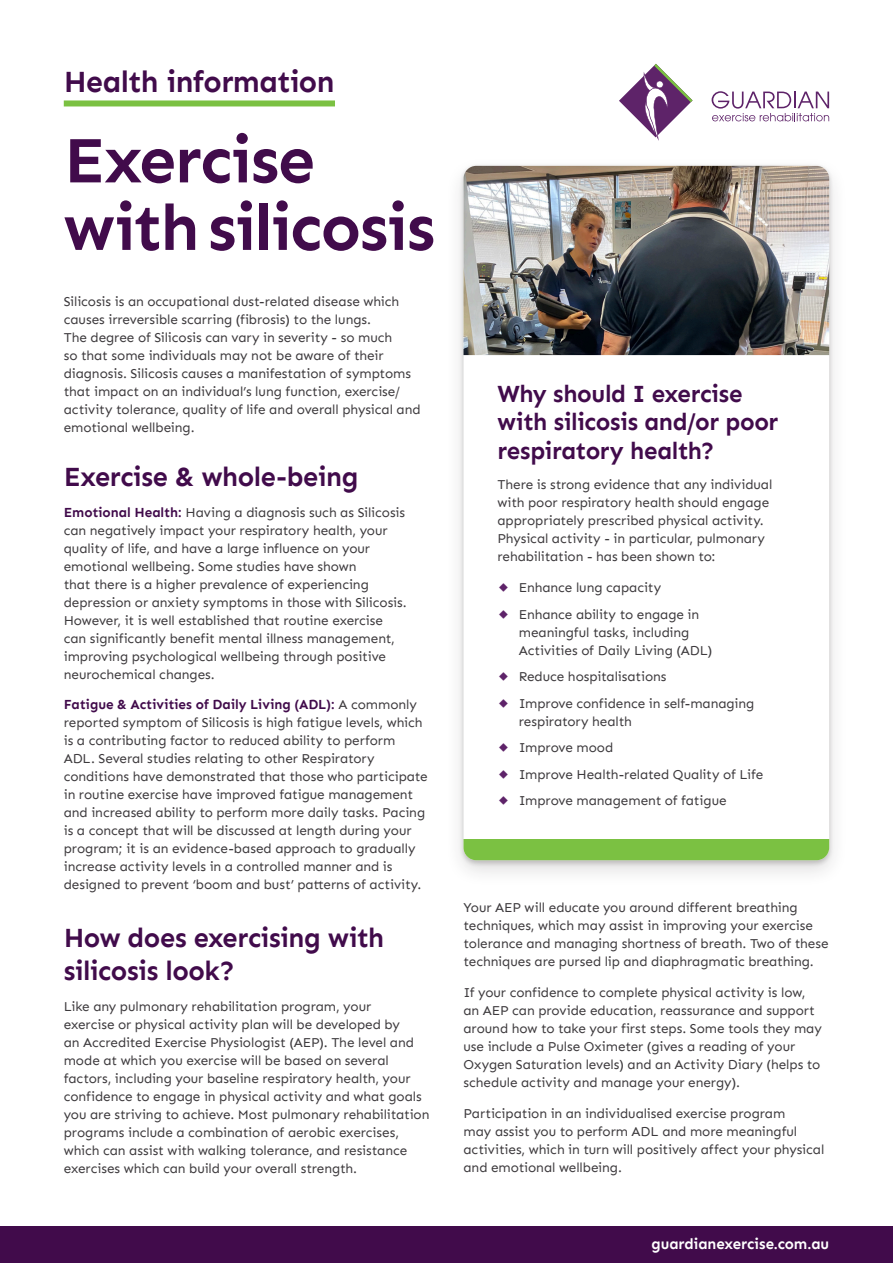
<style>
.page{position:relative;width:893px;height:1263px;background:#fff}
.page>*{position:absolute;margin:0;border:0;box-sizing:border-box;transform-origin:0 0}
.t1{font:700 66px/67.5px "Sen";letter-spacing:-.025em;color:#410b4b}
.t2{font:700 30px "Sen";letter-spacing:-.025em;color:#410b4b}
.t3{font:700 27px/32.4px "Sen";letter-spacing:-.015em;color:#410b4b}
.t4{font:700 24px/28.5px "Sen";letter-spacing:-.015em;color:#410b4b}
.Body_MASTER{font:700 15px "Sen";letter-spacing:-.005em;color:#fff}
.Body_MASTER-2{font:13.5px/18px "Sen";letter-spacing:-.005em;color:#3d3a3d}
.s1{font-weight:700;color:#410b4b}
</style>
<div class="page">
<div style="left:64px;top:100px;width:271px;height:6px;background:#7bc142"></div>
<div style="left:445px;top:156px;width:403px;height:731px;background:#231f20;opacity:.15"></div>
<div style="left:463px;top:166px;width:366px;height:694px;background:#fff;border-radius:13px"></div>
<img style="left:463px;top:166px;width:366px;height:189px">
<div style="left:463px;top:839px;width:366px;height:21px;background:#7bc142"></div>
<svg style="left:712px;top:91px;width:117px;height:30px"></svg>
<svg style="left:619px;top:64px;width:74px;height:77px"></svg>
<div style="left:0;top:1227px;width:893px;height:36px;background:#410b4b"></div>
<h2 class="t2" style="left:64px;top:65px;width:272px">Health information</h2>
<h1 class="t1" style="left:64px;top:127px;width:373px">Exercise with silicosis</h1>
<p class="Body_MASTER-2" style="left:64px;top:293px;width:358px">Silicosis is an occupational dust-related disease which causes irreversible scarring (fibrosis) to the lungs.<br>The degree of Silicosis can vary in severity - so much<br>so that some individuals may not be aware of their diagnosis. Silicosis causes a manifestation of symptoms that impact on an individual’s lung function, exercise/ activity tolerance, quality of life and overall physical and emotional wellbeing.</p>
<h3 class="t3" style="left:64px;top:461px;width:296px">Exercise &amp; whole-being</h3>
<p class="Body_MASTER-2" style="left:64px;top:503px;width:345px"><span class="s1">Emotional Health:</span> Having a diagnosis such as Silicosis can negatively impact your respiratory health, your quality of life, and have a large influence on your emotional wellbeing. Some studies have shown<br>that there is a higher prevalence of experiencing depression or anxiety symptoms in those with Silicosis.<br>However, it is well established that routine exercise can significantly benefit mental illness management, improving psychological wellbeing through positive neurochemical changes.</p>
<p class="Body_MASTER-2" style="left:64px;top:696px;width:366px"><span class="s1">Fatigue &amp; Activities of Daily Living (ADL):</span> A commonly reported symptom of Silicosis is high fatigue levels, which is a contributing factor to reduced ability to perform ADL. Several studies relating to other Respiratory conditions have demonstrated that those who participate in routine exercise have improved fatigue management and increased ability to perform more daily tasks. Pacing is a concept that will be discussed at length during your program; it is an evidence-based approach to gradually increase activity levels in a controlled manner and is designed to prevent ‘boom and bust’ patterns of activity.</p>
<h3 class="t3" style="left:64px;top:922px;width:322px">How does exercising with silicosis look?</h3>
<p class="Body_MASTER-2" style="left:64px;top:997px;width:367px">Like any pulmonary rehabilitation program, your<br>exercise or physical activity plan will be developed by<br>an Accredited Exercise Physiologist (AEP). The level and mode at which you exercise will be based on several factors, including your baseline respiratory health, your confidence to engage in physical activity and what goals you are striving to achieve. Most pulmonary rehabilitation programs include a combination of aerobic exercises, which can assist with walking tolerance, and resistance exercises which can build your overall strength.</p>
<h3 class="t4" style="left:497px;top:379px;width:282px">Why should I exercise with silicosis and/or poor respiratory health?</h3>
<p class="Body_MASTER-2" style="left:497px;top:476px;width:276px">There is strong evidence that any individual with poor respiratory health should engage appropriately prescribed physical activity.<br>Physical activity - in particular, pulmonary rehabilitation - has been shown to:</p>
<p class="Body_MASTER-2" style="left:519px;top:579px;width:144px">Enhance lung capacity</p>
<p class="Body_MASTER-2" style="left:519px;top:605px;width:195px">Enhance ability to engage in meaningful tasks, including<br>Activities of Daily Living (ADL)</p>
<p class="Body_MASTER-2" style="left:519px;top:668px;width:149px">Reduce hospitalisations</p>
<p class="Body_MASTER-2" style="left:519px;top:694px;width:237px">Improve confidence in self-managing respiratory health</p>
<p class="Body_MASTER-2" style="left:519px;top:739px;width:96px">Improve mood</p>
<p class="Body_MASTER-2" style="left:519px;top:765px;width:246px">Improve Health-related Quality of Life</p>
<p class="Body_MASTER-2" style="left:519px;top:792px;width:209px">Improve management of fatigue</p>
<p class="Body_MASTER-2" style="left:463px;top:899px;width:367px">Your AEP will educate you around different breathing techniques, which may assist in improving your exercise tolerance and managing shortness of breath. Two of these techniques are pursed lip and diaphragmatic breathing.</p>
<p class="Body_MASTER-2" style="left:463px;top:983px;width:360px">If your confidence to complete physical activity is low, an AEP can provide education, reassurance and support around how to take your first steps. Some tools they may use include a Pulse Oximeter (gives a reading of your Oxygen Saturation levels) and an Activity Diary (helps to schedule activity and manage your energy).</p>
<p class="Body_MASTER-2" style="left:463px;top:1104px;width:362px">Participation in an individualised exercise program<br>may assist you to perform ADL and more meaningful activities, which in turn will positively affect your physical and emotional wellbeing.</p>
<p class="Body_MASTER" style="left:652px;top:1235px;width:179px">guardianexercise.com.au</p>
</div>
